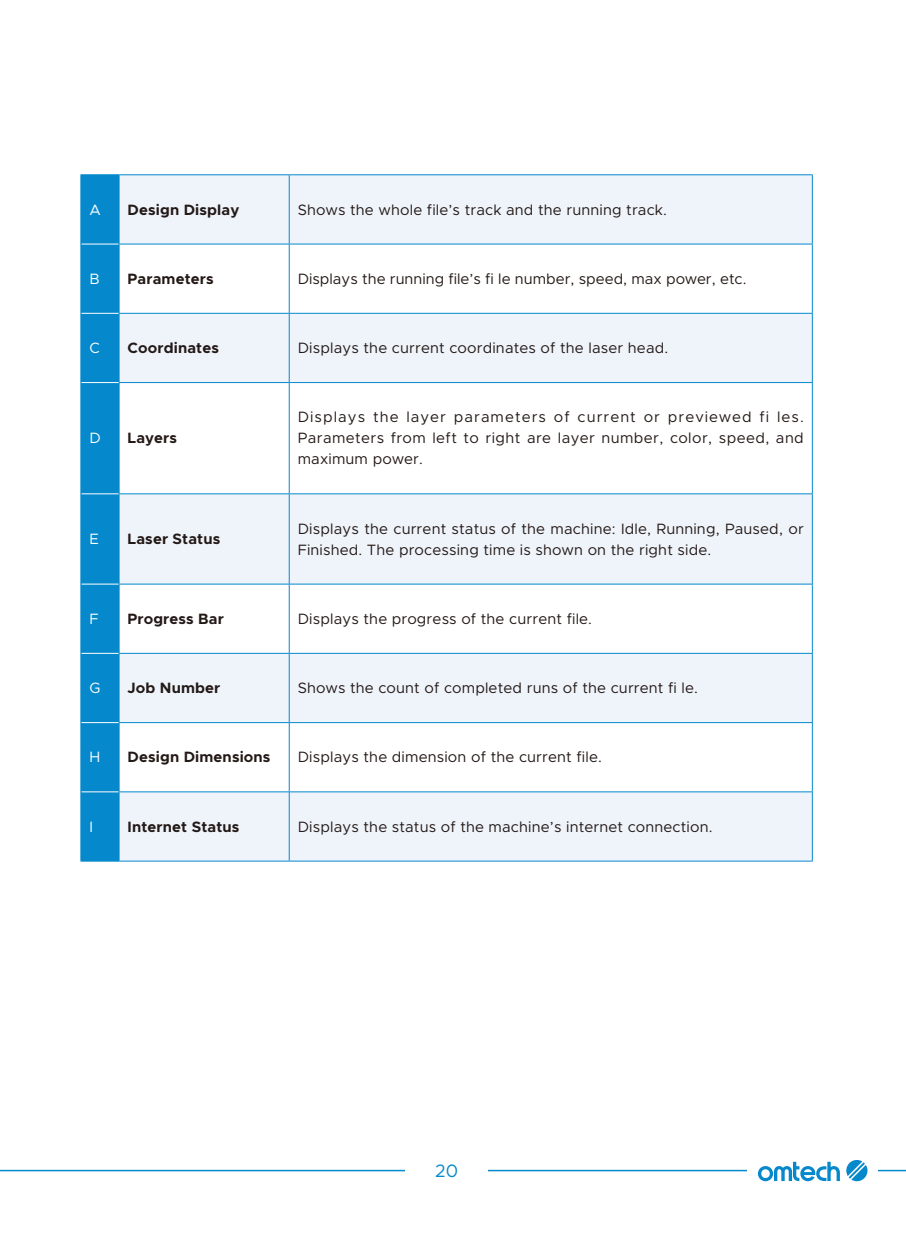
<style>
.page{position:relative;width:906px;height:1238px;background:#fff}
.page>*{position:absolute;margin:0;border:0;box-sizing:border-box;transform-origin:0 0}
.t1{font:18px "Metropolis";color:#0589cc}
.R-正文{font:15px/21px "Metropolis";letter-spacing:.01em;color:#231916;text-align:justify}
.R-正文-2{font:700 15px "Metropolis";letter-spacing:.01em;color:#231916}
.R-正文-3{font:15px "Metropolis";color:#fff}
</style>
<div class="page">
<hr style="left:0;top:1169px;width:906px;height:2px;background:#0589cc">
<div style="left:747px;top:1149px;width:131px;height:42px;background:#fff"></div>
<svg style="left:758px;top:1161px;width:82px;height:20px"></svg>
<svg style="left:846px;top:1160px;width:21px;height:21px"></svg>
<div style="left:405px;top:1161px;width:83px;height:18px;background:#fff"></div>
<div style="left:81px;top:175px;width:38px;height:685px;background:#0589cc"></div>
<svg style="left:120px;top:175px;width:692px;height:685px;fill:#eff4fb"></svg>
<hr style="left:289px;top:175px;width:1px;height:69px;background:#0589cc">
<hr style="left:119px;top:244px;width:170px;height:1px;background:#0589cc">
<hr style="left:289px;top:244px;width:523px;height:1px;background:#0589cc">
<hr style="left:289px;top:244px;width:1px;height:69px;background:#0589cc">
<hr style="left:119px;top:313px;width:170px;height:1px;background:#0589cc">
<hr style="left:289px;top:313px;width:523px;height:1px;background:#0589cc">
<hr style="left:289px;top:314px;width:1px;height:68px;background:#0589cc">
<hr style="left:119px;top:382px;width:170px;height:1px;background:#0589cc">
<hr style="left:289px;top:382px;width:523px;height:1px;background:#0589cc">
<hr style="left:289px;top:383px;width:1px;height:110px;background:#0589cc">
<hr style="left:119px;top:493px;width:170px;height:1px;background:#0589cc">
<hr style="left:289px;top:493px;width:523px;height:1px;background:#0589cc">
<hr style="left:289px;top:494px;width:1px;height:89px;background:#0589cc">
<hr style="left:119px;top:583px;width:170px;height:1px;background:#0589cc">
<hr style="left:289px;top:583px;width:523px;height:1px;background:#0589cc">
<hr style="left:289px;top:584px;width:1px;height:69px;background:#0589cc">
<hr style="left:119px;top:653px;width:170px;height:1px;background:#0589cc">
<hr style="left:289px;top:653px;width:523px;height:1px;background:#0589cc">
<hr style="left:289px;top:653px;width:1px;height:69px;background:#0589cc">
<hr style="left:119px;top:722px;width:170px;height:1px;background:#0589cc">
<hr style="left:289px;top:722px;width:523px;height:1px;background:#0589cc">
<hr style="left:289px;top:723px;width:1px;height:68px;background:#0589cc">
<hr style="left:119px;top:791px;width:170px;height:1px;background:#0589cc">
<hr style="left:289px;top:791px;width:523px;height:1px;background:#0589cc">
<hr style="left:289px;top:792px;width:1px;height:68px;background:#0589cc">
<hr style="left:81px;top:244px;width:38px;height:1px;background:#fff">
<hr style="left:81px;top:313px;width:38px;height:1px;background:#fff">
<hr style="left:81px;top:382px;width:38px;height:1px;background:#fff">
<hr style="left:81px;top:493px;width:38px;height:1px;background:#fff">
<hr style="left:81px;top:583px;width:38px;height:1px;background:#fff">
<hr style="left:81px;top:653px;width:38px;height:1px;background:#fff">
<hr style="left:81px;top:722px;width:38px;height:1px;background:#fff">
<hr style="left:81px;top:791px;width:38px;height:1px;background:#fff">
<hr style="left:80px;top:174px;width:39px;height:1px;background:#0589cc">
<hr style="left:80px;top:175px;width:1px;height:69px;background:#0589cc">
<hr style="left:119px;top:175px;width:1px;height:69px;background:#0589cc">
<hr style="left:80px;top:244px;width:1px;height:69px;background:#0589cc">
<hr style="left:119px;top:244px;width:1px;height:69px;background:#0589cc">
<hr style="left:80px;top:313px;width:1px;height:69px;background:#0589cc">
<hr style="left:119px;top:314px;width:1px;height:68px;background:#0589cc">
<hr style="left:80px;top:382px;width:1px;height:112px;background:#0589cc">
<hr style="left:119px;top:383px;width:1px;height:110px;background:#0589cc">
<hr style="left:80px;top:494px;width:1px;height:90px;background:#0589cc">
<hr style="left:119px;top:494px;width:1px;height:89px;background:#0589cc">
<hr style="left:80px;top:584px;width:1px;height:69px;background:#0589cc">
<hr style="left:119px;top:584px;width:1px;height:69px;background:#0589cc">
<hr style="left:80px;top:653px;width:1px;height:69px;background:#0589cc">
<hr style="left:119px;top:653px;width:1px;height:69px;background:#0589cc">
<hr style="left:80px;top:722px;width:1px;height:69px;background:#0589cc">
<hr style="left:119px;top:723px;width:1px;height:68px;background:#0589cc">
<hr style="left:80px;top:791px;width:1px;height:69px;background:#0589cc">
<hr style="left:119px;top:792px;width:1px;height:68px;background:#0589cc">
<hr style="left:80px;top:860px;width:39px;height:1px;background:#0589cc">
<hr style="left:119px;top:174px;width:170px;height:1px;background:#0589cc">
<hr style="left:289px;top:174px;width:523px;height:1px;background:#0589cc">
<hr style="left:812px;top:175px;width:1px;height:69px;background:#0589cc">
<hr style="left:812px;top:244px;width:1px;height:69px;background:#0589cc">
<hr style="left:812px;top:314px;width:1px;height:68px;background:#0589cc">
<hr style="left:812px;top:383px;width:1px;height:110px;background:#0589cc">
<hr style="left:812px;top:494px;width:1px;height:89px;background:#0589cc">
<hr style="left:812px;top:584px;width:1px;height:69px;background:#0589cc">
<hr style="left:812px;top:653px;width:1px;height:69px;background:#0589cc">
<hr style="left:812px;top:723px;width:1px;height:68px;background:#0589cc">
<hr style="left:812px;top:792px;width:1px;height:68px;background:#0589cc">
<hr style="left:119px;top:860px;width:170px;height:1px;background:#0589cc">
<hr style="left:289px;top:860px;width:523px;height:1px;background:#0589cc">
<p class="R-正文-3" style="left:89px;top:200px;width:13px">A</p>
<p class="R-正文-2" style="left:128px;top:200px;width:113px">Design Display</p>
<p class="R-正文" style="left:298px;top:199px;width:371px">Shows the whole file’s track and the running track.</p>
<p class="R-正文-3" style="left:89px;top:269px;width:12px">B</p>
<p class="R-正文-2" style="left:128px;top:269px;width:88px">Parameters</p>
<p class="R-正文" style="left:298px;top:268px;width:450px">Displays the running file’s fi le number, speed, max power, etc.</p>
<p class="R-正文-3" style="left:89px;top:338px;width:12px">C</p>
<p class="R-正文-2" style="left:128px;top:338px;width:93px">Coordinates</p>
<p class="R-正文" style="left:298px;top:337px;width:372px">Displays the current coordinates of the laser head.</p>
<p class="R-正文-3" style="left:89px;top:429px;width:13px">D</p>
<p class="R-正文-2" style="left:128px;top:428px;width:51px">Layers</p>
<p class="R-正文" style="left:298px;top:406px;width:507px">Displays the layer parameters of current or previewed fi les.<br>Parameters from left to right are layer number, color, speed, and maximum power.</p>
<p class="R-正文-3" style="left:89px;top:529px;width:11px">E</p>
<p class="R-正文-2" style="left:128px;top:529px;width:94px">Laser Status</p>
<p class="R-正文" style="left:298px;top:518px;width:507px">Displays the current status of the machine: Idle, Running, Paused, or<br>Finished. The processing time is shown on the right side.</p>
<p class="R-正文-3" style="left:89px;top:609px;width:11px">F</p>
<p class="R-正文-2" style="left:128px;top:609px;width:98px">Progress Bar</p>
<p class="R-正文" style="left:298px;top:608px;width:296px">Displays the progress of the current file.</p>
<p class="R-正文-3" style="left:89px;top:678px;width:13px">G</p>
<p class="R-正文-2" style="left:128px;top:678px;width:94px">Job Number</p>
<p class="R-正文" style="left:298px;top:677px;width:402px">Shows the count of completed runs of the current fi le.</p>
<p class="R-正文-3" style="left:89px;top:748px;width:12px">H</p>
<p class="R-正文-2" style="left:128px;top:747px;width:144px">Design Dimensions</p>
<p class="R-正文" style="left:298px;top:746px;width:306px">Displays the dimension of the current file.</p>
<p class="R-正文-3" style="left:89px;top:817px;width:5px">I</p>
<p class="R-正文-2" style="left:128px;top:817px;width:113px">Internet Status</p>
<p class="R-正文" style="left:298px;top:816px;width:416px">Displays the status of the machine’s internet connection.</p>
<p class="t1" style="left:435px;top:1159px;width:25px">20</p>
</div>
